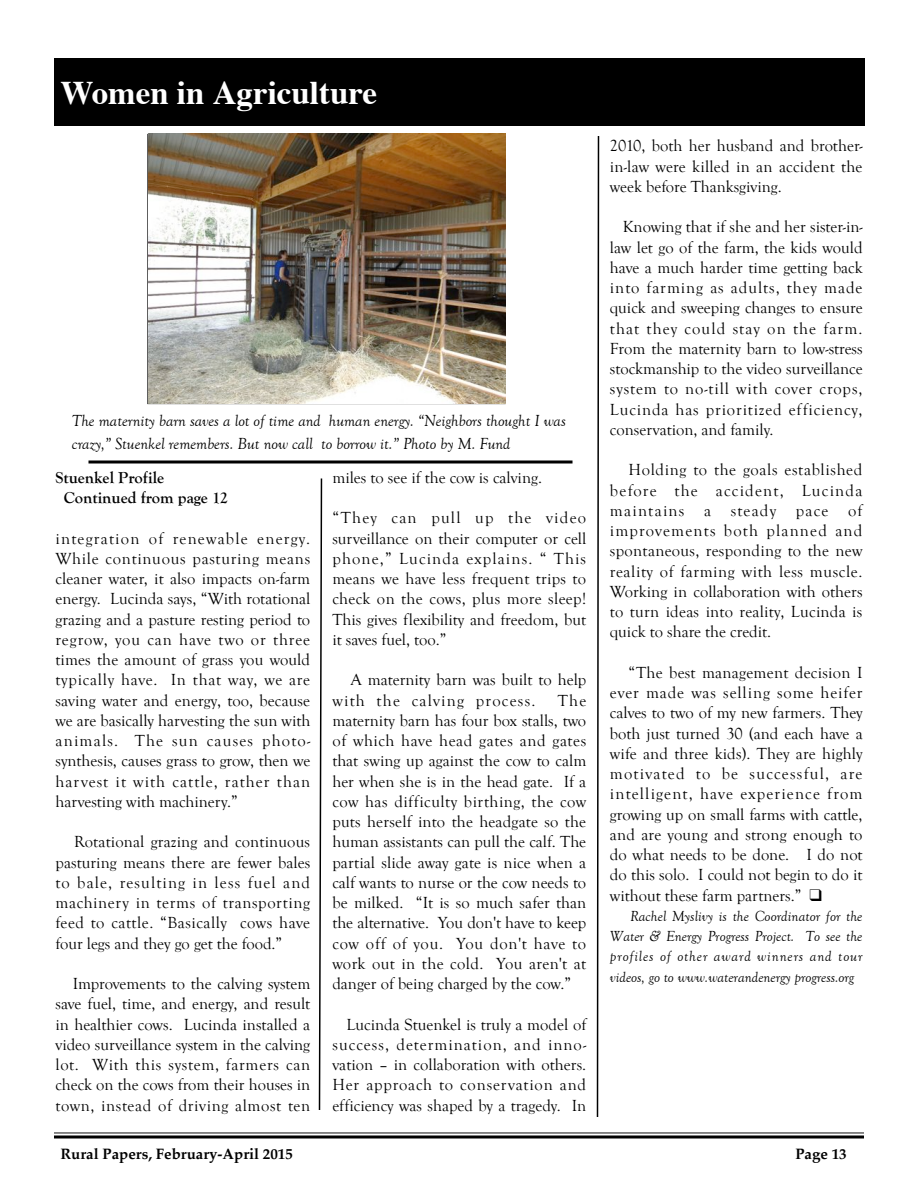
<style>
.page{position:relative;width:918px;height:1188px;background:#fff}
.page>*{position:absolute;margin:0;border:0;box-sizing:border-box;transform-origin:0 0}
.t1{font:700 33px "Times";color:#fff}
.t2{font:16.5px/20.2px "Goudy Old Style T";color:#000;text-align:justify}
.t3{font:italic 16.5px/22.4px "Goudy Old Style T";color:#000}
.t4{font:700 16.5px/20.2px "Goudy Old Style T";color:#000}
.t5{font:italic 15px/20.2px "Goudy Old Style T";color:#000;text-align:justify}
.t6{font:700 15px "Palatino";color:#000}
</style>
<div class="page">
<hr style="left:54px;top:1132px;width:810px;height:1px;background:#000">
<hr style="left:54px;top:1135px;width:810px;height:3px;background:#000">
<div style="left:54px;top:58px;width:810px;height:67px;background:#000"></div>
<svg style="left:318px;top:478px;width:5px;height:632px"></svg>
<svg style="left:596px;top:136px;width:4px;height:981px"></svg>
<img style="left:149px;top:134px;width:357px;height:270px">
<hr style="left:88px;top:461px;width:485px;height:3px;background:#000">
<h1 class="t1" style="left:60px;top:79px;width:318px">Women in Agriculture</h1>
<p class="t3" style="left:72px;top:410px;width:495px">The maternity barn saves a lot of time and human energy. “Neighbors thought I was crazy,” Stuenkel remembers. But now call to borrow it.” Photo by M. Fund</p>
<p class="t4" style="left:64px;top:467px;width:166px;text-indent:-8px">Stuenkel Profile<br>Continued from page 12</p>
<p class="t2" style="left:55px;top:528px;width:256px">integration of renewable energy.<br>While continuous pasturing means cleaner water, it also impacts on-farm energy. Lucinda says, “With rotational grazing and a pasture resting period to regrow, you can have two or three times the amount of grass you would typically have. In that way, we are saving water and energy, too, because we are basically harvesting the sun with animals. The sun causes photo&shy;synthesis, causes grass to grow, then we harvest it with cattle, rather than harvesting with machinery.”</p>
<p class="t2" style="left:55px;top:832px;width:256px;text-indent:19px">Rotational grazing and continuous pasturing means there are fewer bales to bale, resulting in less fuel and machinery in terms of transporting feed to cattle. “Basically cows have four legs and they go get the food.”</p>
<p class="t2" style="left:55px;top:973px;width:256px;text-indent:17px">Improvements to the calving system save fuel, time, and energy, and result in healthier cows. Lucinda installed a video surveillance system in the calving lot. With this system, farmers can check on the cows from their houses in town, instead of driving almost ten</p>
<p class="t2" style="left:332px;top:467px;width:211px">miles to see if the cow is calving.</p>
<p class="t2" style="left:332px;top:508px;width:255px">“They can pull up the video surveillance on their computer or cell phone,” Lucinda explains. “ This means we have less frequent trips to check on the cows, plus more sleep!<br>This gives flexibility and freedom, but it saves fuel, too.”</p>
<p class="t2" style="left:332px;top:670px;width:255px;text-indent:18px">A maternity barn was built to help with the calving process.</p>
<p class="t2" style="left:332px;top:690px;width:256px;text-indent:225px">The maternity barn has four box stalls, two of which have head gates and gates that swing up against the cow to calm her when she is in the head gate. If a cow has difficulty birthing, the cow puts herself into the headgate so the human assistants can pull the calf. The partial slide away gate is nice when a calf wants to nurse or the cow needs to be milked. “It is so much safer than the alternative. You don't have to keep cow off of you. You don't have to work out in the cold. You aren't at danger of being charged by the cow.”</p>
<p class="t2" style="left:332px;top:1014px;width:255px;text-indent:14px">Lucinda Stuenkel is truly a model of success, determination, and inno&shy;vation – in collaboration with others.<br>Her approach to conservation and efficiency was shaped by a tragedy. In</p>
<p class="t2" style="left:610px;top:136px;width:254px">2010, both her husband and brother&shy;in-law were killed in an accident the week before Thanksgiving.</p>
<p class="t2" style="left:610px;top:217px;width:254px;text-indent:13px">Knowing that if she and her sister-in&shy;law let go of the farm, the kids would have a much harder time getting back into farming as adults, they made quick and sweeping changes to ensure that they could stay on the farm.<br>From the maternity barn to low-stress stockmanship to the video surveillance system to no-till with cover crops, Lucinda has prioritized efficiency, conservation, and family.</p>
<p class="t2" style="left:610px;top:460px;width:254px;text-indent:19px">Holding to the goals established before the accident, Lucinda maintains a steady pace of improvements both planned and spontaneous, responding to the new reality of farming with less muscle.<br>Working in collaboration with others to turn ideas into reality, Lucinda is quick to share the credit.</p>
<p class="t2" style="left:610px;top:662px;width:254px;text-indent:19px">“The best management decision I ever made was selling some heifer calves to two of my new farmers. They both just turned 30 (and each have a wife and three kids). They are highly motivated to be successful, are intelligent, have experience from growing up on small farms with cattle, and are young and strong enough to do what needs to be done. I do not do this solo. I could not begin to do it without these farm partners.”</p>
<p class="t5" style="left:610px;top:906px;width:254px;text-indent:20px">Rachel Myslivy is the Coordinator for the Water &amp; Energy Progress Project. To see the profiles of other award winners and tour videos, go to www.waterandenergy progress.org</p>
<p class="t6" style="left:60px;top:1147px;width:234px">Rural Papers, February-April 2015</p>
<p class="t6" style="left:795px;top:1147px;width:53px">Page 13</p>
</div>
